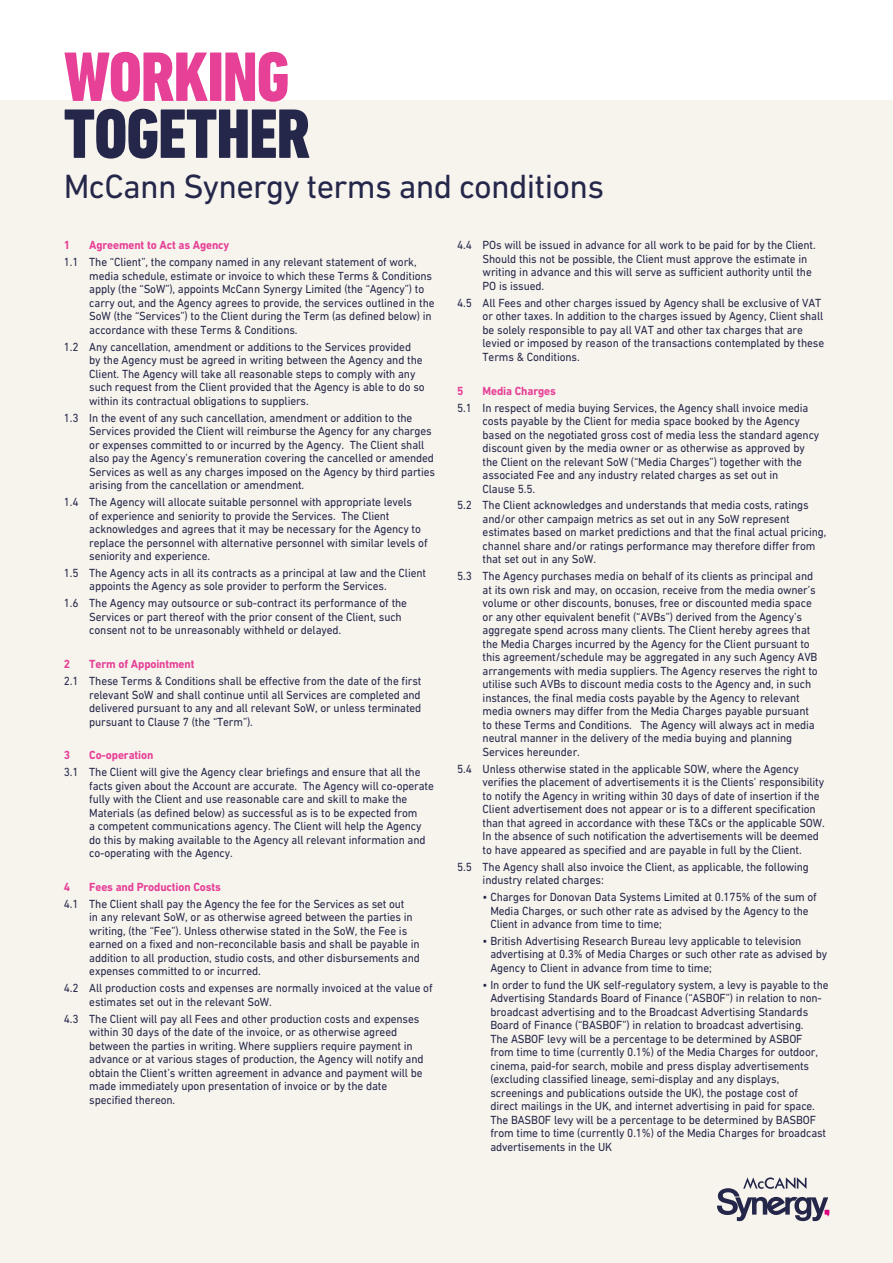
<style>
.page{position:relative;width:893px;height:1263px;background:#fff}
.page>*{position:absolute;margin:0;border:0;box-sizing:border-box;transform-origin:0 0}
.t1{font:800 condensed 71.25px "DIN Next LT Pro";letter-spacing:-.015em;color:#25274a}
.t2{font:800 condensed 71.25px "DIN Next LT Pro";letter-spacing:-.015em;color:#e64097}
.t3{font:34.2px "DIN Next LT Pro";letter-spacing:-.02em;color:#25274a}
.t4{font:12px/13.5px "DIN Next LT Pro";letter-spacing:-.01em;color:#25274a;scale:.95 1}
.t5{font:700 12px "DIN Next LT Pro";letter-spacing:-.01em;color:#e64097;scale:.95 1}
</style>
<div class="page">
<div style="left:0;top:101px;width:893px;height:1162px;background:#f7f4ed"></div>
<svg style="left:717px;top:1177px;width:112px;height:44px"></svg>
<h1 class="t2" style="left:64px;top:36px;width:227px">WORKING</h1>
<h1 class="t1" style="left:64px;top:93px;width:248px">TOGETHER</h1>
<h2 class="t3" style="left:64px;top:167px;width:542px">McCann Synergy terms and conditions</h2>
<p class="t5" style="left:64px;top:238px;width:8px">1</p>
<p class="t5" style="left:89px;top:238px;width:149px">Agreement to Act as Agency</p>
<p class="t4" style="left:89px;top:255px;width:365px;text-indent:-26px">1.1 The “Client”, the company named in any relevant statement of work, media schedule, estimate or invoice to which these Terms &amp; Conditions apply (the “SoW”), appoints McCann Synergy Limited (the “Agency”) to carry out, and the Agency agrees to provide, the services outlined in the SoW (the “Services”) to the Client during the Term (as defined below) in accordance with these Terms &amp; Conditions.</p>
<p class="t4" style="left:89px;top:340px;width:355px;text-indent:-26px">1.2 Any cancellation, amendment or additions to the Services provided by the Agency must be agreed in writing between the Agency and the Client. The Agency will take all reasonable steps to comply with any such request from the Client provided that the Agency is able to do so within its contractual obligations to suppliers.</p>
<p class="t4" style="left:89px;top:411px;width:365px;text-indent:-26px">1.3 In the event of any such cancellation, amendment or addition to the Services provided the Client will reimburse the Agency for any charges or expenses committed to or incurred by the Agency. The Client shall also pay the Agency’s remuneration covering the cancelled or amended Services as well as any charges imposed on the Agency by third parties arising from the cancellation or amendment.</p>
<p class="t4" style="left:89px;top:495px;width:358px;text-indent:-26px">1.4 The Agency will allocate suitable personnel with appropriate levels<br>of experience and seniority to provide the Services. The Client acknowledges and agrees that it may be necessary for the Agency to replace the personnel with alternative personnel with similar levels of seniority and experience.</p>
<p class="t4" style="left:89px;top:566px;width:356px;text-indent:-26px">1.5 The Agency acts in all its contracts as a principal at law and the Client appoints the Agency as sole provider to perform the Services.</p>
<p class="t4" style="left:89px;top:596px;width:336px;text-indent:-26px">1.6 The Agency may outsource or sub-contract its performance of the<br>Services or part thereof with the prior consent of the Client, such consent not to be unreasonably withheld or delayed.</p>
<p class="t5" style="left:64px;top:657px;width:8px">2</p>
<p class="t5" style="left:89px;top:657px;width:112px">Term of Appointment</p>
<p class="t4" style="left:89px;top:674px;width:351px;text-align:justify;text-indent:-26px">2.1 These Terms &amp; Conditions shall be effective from the date of the first relevant SoW and shall continue until all Services are completed and delivered pursuant to any and all relevant SoW, or unless terminated pursuant to Clause 7 (the “Term”).</p>
<p class="t5" style="left:64px;top:748px;width:8px">3</p>
<p class="t5" style="left:89px;top:748px;width:69px">Co-operation</p>
<p class="t4" style="left:89px;top:765px;width:364px;text-indent:-26px">3.1 The Client will give the Agency clear briefings and ensure that all the facts given about the Account are accurate. The Agency will co-operate fully with the Client and use reasonable care and skill to make the Materials (as defined below) as successful as is to be expected from<br>a competent communications agency. The Client will help the Agency do this by making available to the Agency all relevant information and co-operating with the Agency.</p>
<p class="t5" style="left:64px;top:880px;width:8px">4</p>
<p class="t5" style="left:89px;top:880px;width:140px">Fees and Production Costs</p>
<p class="t4" style="left:89px;top:897px;width:350px;text-indent:-26px">4.1 The Client shall pay the Agency the fee for the Services as set out<br>in any relevant SoW, or as otherwise agreed between the parties in writing, (the “Fee”). Unless otherwise stated in the SoW, the Fee is earned on a fixed and non-reconcilable basis and shall be payable in addition to all production, studio costs, and other disbursements and expenses committed to or incurred.</p>
<p class="t4" style="left:89px;top:981px;width:363px;text-indent:-26px">4.2 All production costs and expenses are normally invoiced at the value of estimates set out in the relevant SoW.</p>
<p class="t4" style="left:89px;top:1012px;width:353px;text-indent:-26px">4.3 The Client will pay all Fees and other production costs and expenses within 30 days of the date of the invoice, or as otherwise agreed between the parties in writing. Where suppliers require payment in advance or at various stages of production, the Agency will notify and obtain the Client’s written agreement in advance and payment will be made immediately upon presentation of invoice or by the date specified thereon.</p>
<p class="t4" style="left:483px;top:238px;width:352px;text-indent:-25px">4.4 POs will be issued in advance for all work to be paid for by the Client.<br>Should this not be possible, the Client must approve the estimate in writing in advance and this will serve as sufficient authority until the PO is issued.</p>
<p class="t4" style="left:483px;top:296px;width:361px;text-indent:-26px">4.5 All Fees and other charges issued by Agency shall be exclusive of VAT or other taxes. In addition to the charges issued by Agency, Client shall be solely responsible to pay all VAT and other tax charges that are levied or imposed by reason of the transactions contemplated by these Terms &amp; Conditions.</p>
<p class="t5" style="left:457px;top:383px;width:8px">5</p>
<p class="t5" style="left:483px;top:383px;width:79px">Media Charges</p>
<p class="t4" style="left:483px;top:401px;width:356px;text-indent:-26px">5.1 In respect of media buying Services, the Agency shall invoice media costs payable by the Client for media space booked by the Agency based on the negotiated gross cost of media less the standard agency discount given by the media owner or as otherwise as approved by the Client on the relevant SoW (“Media Charges”) together with the associated Fee and any industry related charges as set out in<br>Clause 5.5.</p>
<p class="t4" style="left:483px;top:498px;width:363px;text-indent:-26px">5.2 The Client acknowledges and understands that media costs, ratings and/or other campaign metrics as set out in any SoW represent estimates based on market predictions and that the final actual pricing, channel share and/or ratings performance may therefore differ from that set out in any SoW.</p>
<p class="t4" style="left:483px;top:569px;width:354px;text-indent:-26px">5.3 The Agency purchases media on behalf of its clients as principal and at its own risk and may, on occasion, receive from the media owner’s volume or other discounts, bonuses, free or discounted media space or any other equivalent benefit (“AVBs”) derived from the Agency’s aggregate spend across many clients. The Client hereby agrees that the Media Charges incurred by the Agency for the Client pursuant to this agreement/schedule may be aggregated in any such Agency AVB arrangements with media suppliers. The Agency reserves the right to utilise such AVBs to discount media costs to the Agency and, in such instances, the final media costs payable by the Agency to relevant media owners may differ from the Media Charges payable pursuant to these Terms and Conditions. The Agency will always act in media neutral manner in the delivery of the media buying and planning Services hereunder.</p>
<p class="t4" style="left:483px;top:762px;width:362px;text-indent:-26px">5.4 Unless otherwise stated in the applicable SOW, where the Agency verifies the placement of advertisements it is the Clients’ responsibility to notify the Agency in writing within 30 days of date of insertion if the Client advertisement does not appear or is to a different specification than that agreed in accordance with these T&amp;Cs or the applicable SOW.<br>In the absence of such notification the advertisements will be deemed to have appeared as specified and are payable in full by the Client.</p>
<p class="t4" style="left:483px;top:860px;width:345px;text-indent:-26px">5.5 The Agency shall also invoice the Client, as applicable, the following industry related charges:</p>
<p class="t4" style="left:490px;top:890px;width:345px;text-indent:-8px">• Charges for Donovan Data Systems Limited at 0.175% of the sum of<br>Media Charges, or such other rate as advised by the Agency to the<br>Client in advance from time to time;</p>
<p class="t4" style="left:490px;top:934px;width:356px;text-indent:-8px">• British Advertising Research Bureau levy applicable to television advertising at 0.3% of Media Charges or such other rate as advised by<br>Agency to Client in advance from time to time;</p>
<p class="t4" style="left:490px;top:978px;width:357px;text-indent:-8px">• In order to fund the UK self-regulatory system, a levy is payable to the Advertising Standards Board of Finance (“ASBOF”) in relation to non&shy;broadcast advertising and to the Broadcast Advertising Standards Board of Finance (“BASBOF”) in relation to broadcast advertising.<br>The ASBOF levy will be a percentage to be determined by ASBOF from time to time (currently 0.1%) of the Media Charges for outdoor, cinema, paid-for search, mobile and press display advertisements (excluding classified lineage, semi-display and any displays, screenings and publications outside the UK), the postage cost of direct mailings in the UK, and internet advertising in paid for space.<br>The BASBOF levy will be a percentage to be determined by BASBOF from time to time (currently 0.1%) of the Media Charges for broadcast advertisements in the UK</p>
</div>
